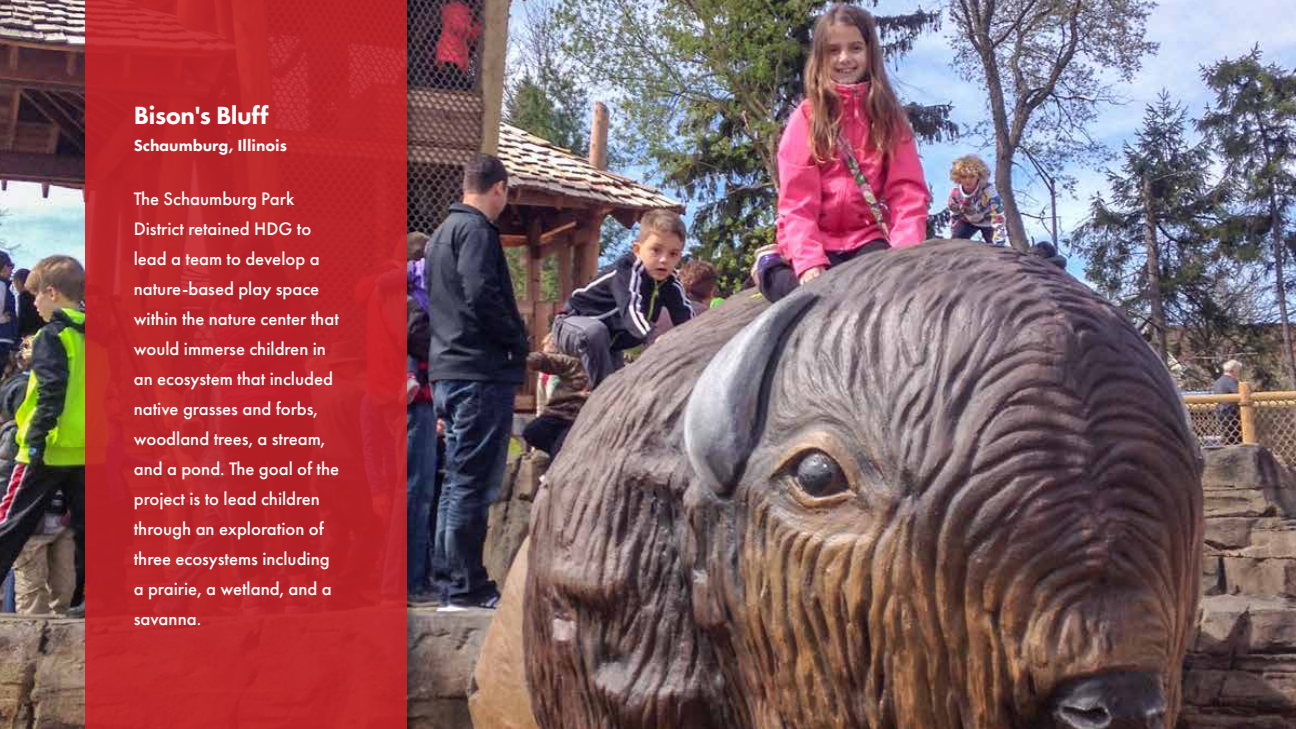
<style>
.page{position:relative;width:1296px;height:729px;background:#fff}
.page>*{position:absolute;margin:0;border:0;box-sizing:border-box;transform-origin:0 0}
.t1{font:800 25.8px "Futura PT";letter-spacing:-.02em;color:#fff}
.t2{font:500 18.75px/30px "Futura PT";color:#fff}
.t3{font:800 16.65px "Futura PT";color:#fff}
</style>
<div class="page">
<img style="left:0;top:0;width:1296px;height:729px">
<div style="left:85px;top:0;width:333px;height:729px;background:#000;opacity:.36"></div>
<div style="left:86px;top:0;width:321px;height:729px;background:#ba242a"></div>
<h1 class="t1" style="left:134px;top:99px;width:136px">Bison's Bluff</h1>
<p class="t3" style="left:134px;top:135px;width:155px">Schaumburg, Illinois</p>
<p class="t2" style="left:134px;top:184px;width:207px">The Schaumburg Park<br>District retained HDG to lead a team to develop a nature-based play space within the nature center that would immerse children in an ecosystem that included native grasses and forbs, woodland trees, a stream, and a pond. The goal of the project is to lead children through an exploration of three ecosystems including a prairie, a wetland, and a savanna.</p>
</div>
